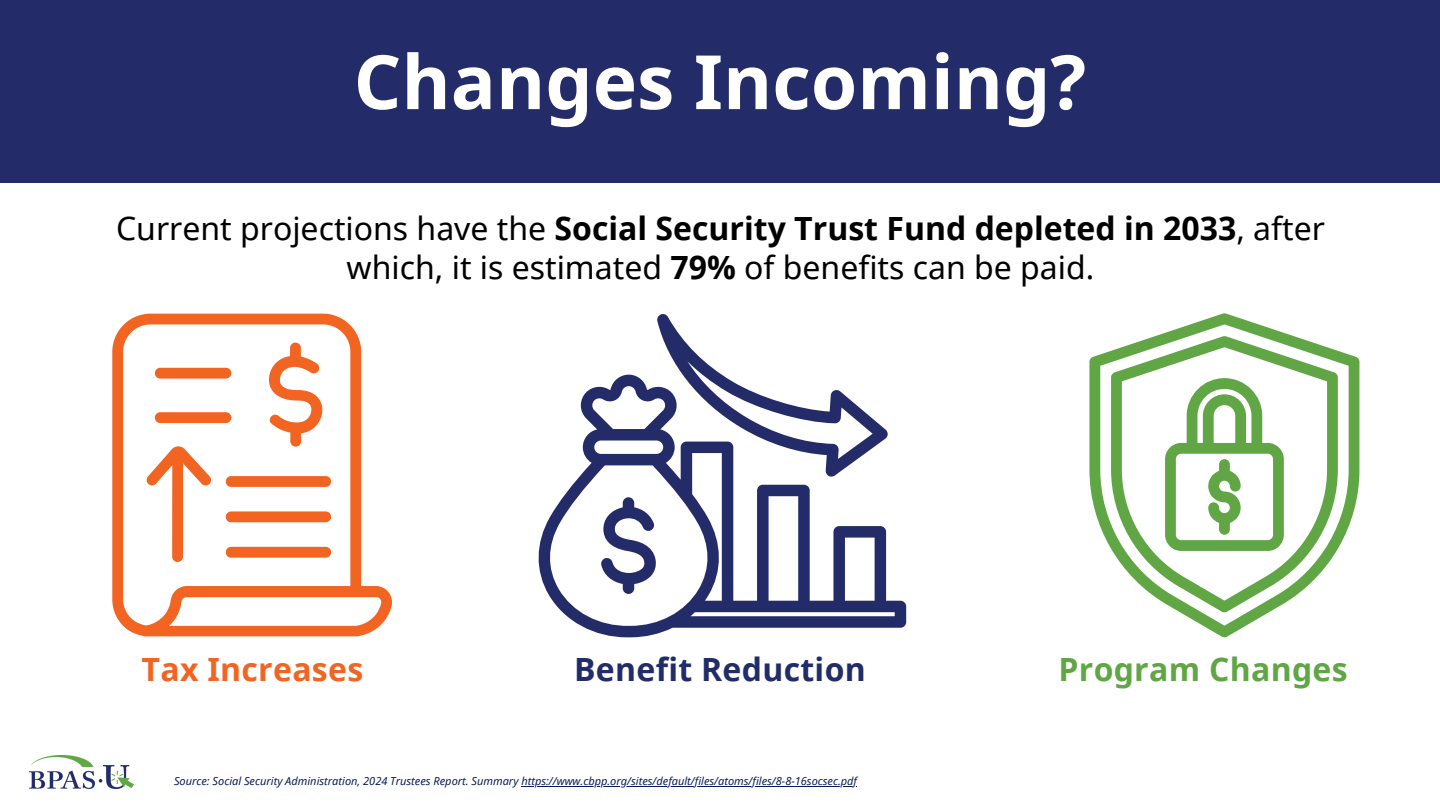
<style>
.page{position:relative;width:1440px;height:810px;background:#fff}
.page>*{position:absolute;margin:0;border:0;box-sizing:border-box;transform-origin:0 0}
.t1{font:700 75px "Noto Sans";color:#fff}
.t2{font:32px/39.8px "Noto Sans";color:#000;text-align:center}
.t3{font:700 32px "Noto Sans";letter-spacing:.01em;color:#212c68}
.t4{font:700 32px "Noto Sans";letter-spacing:.01em;color:#60a644}
.t5{font:700 32px "Noto Sans";letter-spacing:.01em;color:#f26422}
.t6{font:italic 11px "Noto Sans";color:#081d58}
.s1{font-weight:700}
</style>
<div class="page">
<div style="left:0;top:0;width:1440px;height:182px;background:#232c68"></div>
<img style="left:30px;top:755px;width:103px;height:34px">
<svg style="left:112px;top:314px;width:280px;height:322px"></svg>
<svg style="left:538px;top:314px;width:368px;height:323px"></svg>
<svg style="left:1089px;top:313px;width:270px;height:324px"></svg>
<svg style="left:1111px;top:336px;width:227px;height:276px"></svg>
<svg style="left:1165px;top:378px;width:119px;height:173px"></svg>
<hr style="left:521px;top:786px;width:336px;height:1px;background:#081d58">
<p class="t1" style="left:354px;top:29px;width:734px">Changes Incoming?</p>
<p class="t2" style="left:116px;top:207px;width:1210px">Current projections have the <span class="s1">Social Security Trust Fund depleted in 2033</span>, after which, it is estimated <span class="s1">79%</span> of benefits can be paid.</p>
<p class="t5" style="left:142px;top:647px;width:223px">Tax Increases</p>
<h1 class="t3" style="left:574px;top:647px;width:293px">Benefit Reduction</h1>
<h3 class="t4" style="left:1058px;top:647px;width:291px">Program Changes</h3>
<h2 class="t6" style="left:174px;top:774px;width:685px">Source: Social Security Administration, 2024 Trustees Report. Summary https://www.cbpp.org/sites/default/files/atoms/files/8-8-16socsec.pdf</h2>
</div>
